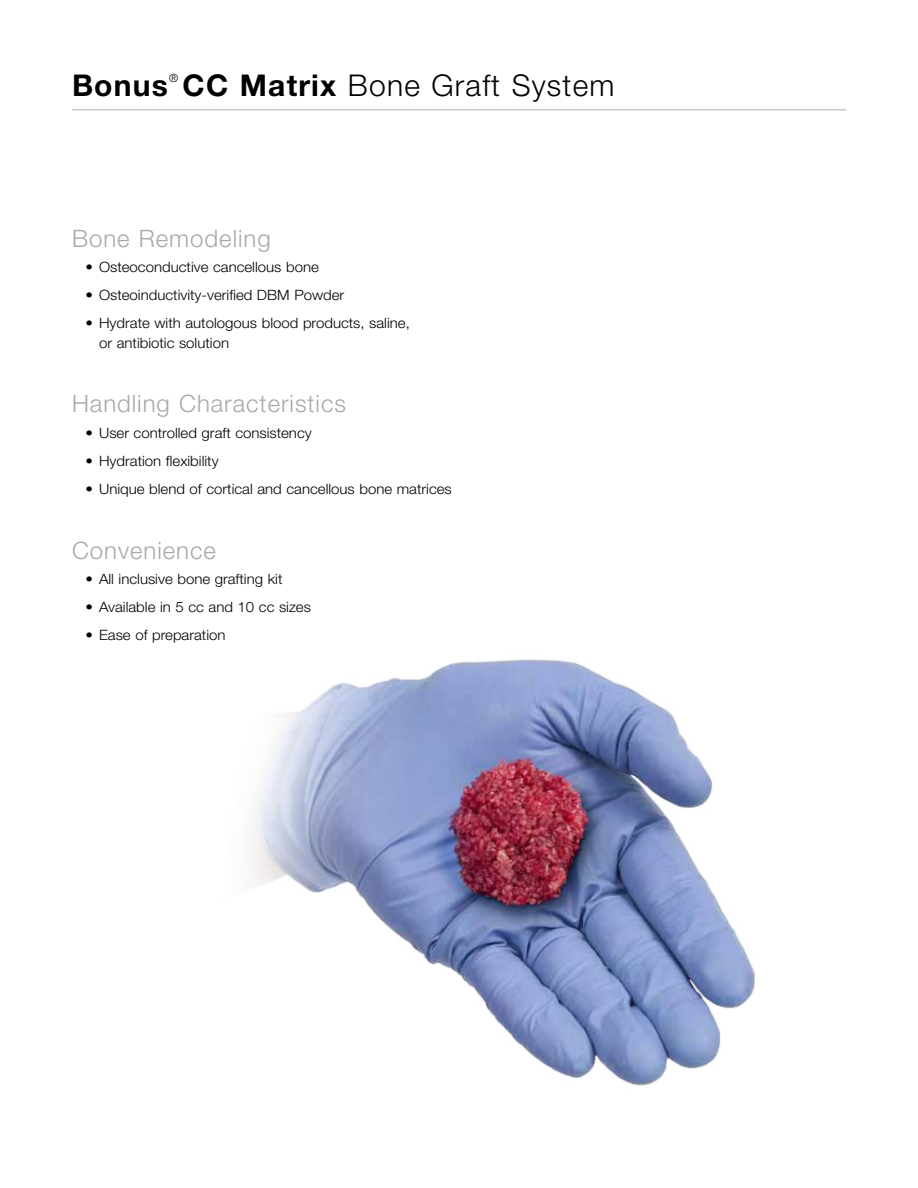
<style>
.page{position:relative;width:918px;height:1188px;background:#fff}
.page>*{position:absolute;margin:0;border:0;box-sizing:border-box;transform-origin:0 0}
.t1{font:300 30px "Helvetica Neue LT Std";letter-spacing:.04em;color:#000}
.t2{font:700 30px "Helvetica Neue LT Std";letter-spacing:.04em;color:#000}
.t3{font:300 24px "Helvetica Neue LT Std";letter-spacing:.04em;color:#a7a9ac}
.t4{font:300 14.25px/19.5px "Helvetica Neue LT Std";color:#000;scale:1.05 1}
.t5{font:300 11.4px "Helvetica Neue LT Std";color:#000}
.s1{font-weight:700}
</style>
<div class="page">
<hr style="left:72px;top:110px;width:774px;height:1px;background:#a7a9ac">
<img style="left:250px;top:659px;width:505px;height:427px">
<h1 class="t2" style="left:72px;top:67px;width:97px">Bonus</h1>
<p class="t5" style="left:169px;top:71px;width:11px">®</p>
<h1 class="t1" style="left:183px;top:67px;width:433px"><span class="s1">CC Matrix</span> Bone Graft System</h1>
<h2 class="t3" style="left:72px;top:223px;width:200px">Bone Remodeling</h2>
<p class="t4" style="left:86px;top:257px;width:224px">• Osteoconductive cancellous bone</p>
<p class="t4" style="left:86px;top:285px;width:248px">• Osteoinductivity-verified DBM Powder</p>
<p class="t4" style="left:99px;top:313px;width:297px;text-indent:-14px">• Hydrate with autologous blood products, saline, or antibiotic solution</p>
<h2 class="t3" style="left:72px;top:389px;width:275px">Handling Characteristics</h2>
<p class="t4" style="left:86px;top:423px;width:217px">• User controlled graft consistency</p>
<p class="t4" style="left:86px;top:451px;width:128px">• Hydration flexibility</p>
<p class="t4" style="left:86px;top:479px;width:350px">• Unique blend of cortical and cancellous bone matrices</p>
<h2 class="t3" style="left:72px;top:535px;width:145px">Convenience</h2>
<p class="t4" style="left:86px;top:569px;width:189px">• All inclusive bone grafting kit</p>
<p class="t4" style="left:86px;top:597px;width:216px">• Available in 5 cc and 10 cc sizes</p>
<p class="t4" style="left:86px;top:625px;width:135px">• Ease of preparation</p>
</div>
